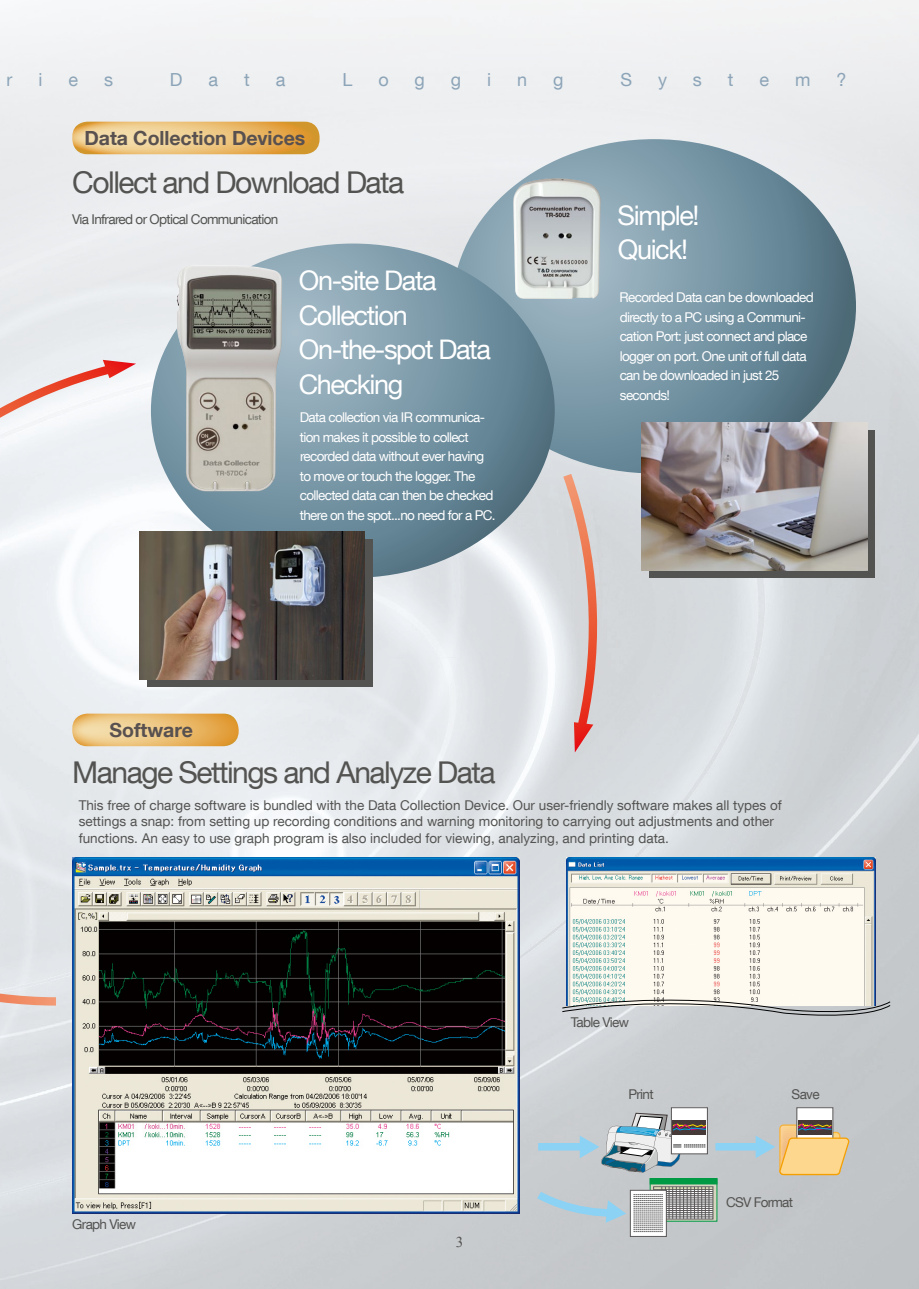
<style>
.page{position:relative;width:919px;height:1289px;background:#fff}
.page>*{position:absolute;margin:0;border:0;box-sizing:border-box;transform-origin:0 0}
.t1{font:30px "Helvetica Neue LT Com";letter-spacing:-.05em;color:#535351}
.t2{font:27px/34.5px "Helvetica Neue LT Com";letter-spacing:-.05em;color:#fff}
.t3{font:700 19.5px "Helvetica Neue LT Com";letter-spacing:-.005em;color:#585150}
.t4{font:18px "Helvetica Neue LT Com";color:#8ca4b8}
.t5{font:15px "Times New Roman";color:#535351}
.t6{font:13.5px/19.5px "Helvetica Neue LT Com";letter-spacing:-.05em;color:#fff}
.t7{font:13.5px/16.5px "Helvetica Neue LT Com";color:#535351}
.t8{font:13.5px "Helvetica Neue LT Com";letter-spacing:-.05em;color:#535351}
.t9{font:13.5px "Helvetica Neue LT Com";letter-spacing:-.055em;color:#535351}
</style>
<div class="page">
<img style="left:0;top:0;width:918px;height:1288px">
<svg style="left:452px;top:139px;width:403px;height:334px"></svg>
<svg style="left:151px;top:243px;width:403px;height:335px"></svg>
<img style="left:513px;top:178px;width:87px;height:121px">
<img style="left:176px;top:265px;width:106px;height:226px">
<img style="left:72px;top:857px;width:447px;height:356px">
<img style="left:566px;top:857px;width:309px;height:132px">
<svg style="left:561px;top:989px;width:329px;height:32px"></svg>
<svg style="left:0;top:360px;width:136px;height:58px"></svg>
<svg style="left:563px;top:474px;width:41px;height:278px"></svg>
<svg style="left:0;top:993px;width:56px;height:12px"></svg>
<svg style="left:652px;top:1184px;width:63px;height:35px"></svg>
<svg style="left:666px;top:1190px;width:45px;height:26px"></svg>
<hr style="left:653px;top:1186px;width:60px;height:3px;background:#eaf1c7">
<div style="left:653px;top:1186px;width:8px;height:32px;background:#d6dbb7"></div>
<div style="left:650px;top:1178px;width:67px;height:5px;background:#094"></div>
<div style="left:650px;top:1178px;width:67px;height:6px;border:1px solid #094"></div>
<hr style="left:653px;top:1216px;width:60px;height:1px;background:#595757">
<hr style="left:653px;top:1214px;width:60px;height:1px;background:#595757">
<hr style="left:653px;top:1212px;width:60px;height:1px;background:#595757">
<hr style="left:653px;top:1210px;width:60px;height:1px;background:#595757">
<hr style="left:653px;top:1208px;width:60px;height:1px;background:#595757">
<hr style="left:653px;top:1205px;width:60px;height:1px;background:#595757">
<hr style="left:653px;top:1203px;width:60px;height:1px;background:#595757">
<hr style="left:653px;top:1201px;width:60px;height:1px;background:#595757">
<hr style="left:653px;top:1199px;width:60px;height:1px;background:#595757">
<hr style="left:653px;top:1197px;width:60px;height:1px;background:#595757">
<hr style="left:653px;top:1195px;width:60px;height:1px;background:#595757">
<hr style="left:653px;top:1193px;width:60px;height:1px;background:#595757">
<hr style="left:653px;top:1191px;width:60px;height:1px;background:#595757">
<hr style="left:653px;top:1189px;width:60px;height:1px;background:#595757">
<hr style="left:661px;top:1186px;width:1px;height:32px;background:#595757">
<hr style="left:665px;top:1186px;width:1px;height:32px;background:#595757">
<hr style="left:668px;top:1186px;width:1px;height:32px;background:#595757">
<hr style="left:672px;top:1186px;width:1px;height:32px;background:#595757">
<hr style="left:676px;top:1186px;width:1px;height:32px;background:#595757">
<hr style="left:679px;top:1186px;width:1px;height:32px;background:#595757">
<hr style="left:683px;top:1186px;width:1px;height:32px;background:#595757">
<hr style="left:687px;top:1186px;width:1px;height:32px;background:#595757">
<hr style="left:690px;top:1186px;width:1px;height:32px;background:#595757">
<hr style="left:694px;top:1186px;width:1px;height:32px;background:#595757">
<hr style="left:697px;top:1186px;width:1px;height:32px;background:#595757">
<hr style="left:701px;top:1186px;width:1px;height:32px;background:#595757">
<hr style="left:705px;top:1186px;width:1px;height:32px;background:#595757">
<hr style="left:708px;top:1186px;width:1px;height:32px;background:#595757">
<div style="left:653px;top:1186px;width:60px;height:33px;border:1px solid #595757"></div>
<div style="left:671px;top:1107px;width:36px;height:46px;background:#fff"></div>
<div style="left:671px;top:1107px;width:36px;height:46px;border:1px solid #595757"></div>
<div style="left:796px;top:1107px;width:36px;height:46px;background:#fff"></div>
<div style="left:796px;top:1107px;width:37px;height:46px;border:1px solid #595757"></div>
<div style="left:798px;top:1120px;width:33px;height:14px;background:#463a38"></div>
<div style="left:630px;top:1190px;width:36px;height:46px;background:#fff"></div>
<div style="left:630px;top:1190px;width:36px;height:46px;border:1px solid #595757"></div>
<svg style="left:633px;top:1194px;width:30px;height:38px"></svg>
<div style="left:538px;top:1142px;width:50px;height:8px;background:#8cd2f5"></div>
<svg style="left:579px;top:1112px;width:127px;height:61px"></svg>
<div style="left:715px;top:1142px;width:49px;height:8px;background:#8cd2f5"></div>
<svg style="left:533px;top:1187px;width:93px;height:35px"></svg>
<svg style="left:755px;top:1123px;width:95px;height:52px"></svg>
<div style="left:649px;top:430px;width:225px;height:148px;background:#535351"></div>
<img style="left:641px;top:422px;width:226px;height:148px">
<div style="left:147px;top:539px;width:225px;height:148px;background:#535351"></div>
<img style="left:139px;top:532px;width:226px;height:147px">
<svg style="left:72px;top:122px;width:247px;height:32px"></svg>
<svg style="left:72px;top:713px;width:167px;height:33px"></svg>
<h3 class="t4" style="left:7px;top:69px;width:7px">r</h3>
<h3 class="t4" style="left:38px;top:69px;width:5px">i</h3>
<h3 class="t4" style="left:68px;top:69px;width:11px">e</h3>
<h3 class="t4" style="left:104px;top:69px;width:10px">s</h3>
<h3 class="t4" style="left:170px;top:69px;width:14px">D</h3>
<h3 class="t4" style="left:208px;top:69px;width:11px">a</h3>
<h3 class="t4" style="left:244px;top:69px;width:7px">t</h3>
<h3 class="t4" style="left:276px;top:69px;width:11px">a</h3>
<h3 class="t4" style="left:342px;top:69px;width:12px">L</h3>
<h3 class="t4" style="left:378px;top:69px;width:12px">o</h3>
<h3 class="t4" style="left:414px;top:69px;width:12px">g</h3>
<h3 class="t4" style="left:451px;top:69px;width:12px">g</h3>
<h3 class="t4" style="left:487px;top:69px;width:5px">i</h3>
<h3 class="t4" style="left:517px;top:69px;width:12px">n</h3>
<h3 class="t4" style="left:553px;top:69px;width:12px">g</h3>
<h3 class="t4" style="left:620px;top:69px;width:13px">S</h3>
<h3 class="t4" style="left:658px;top:69px;width:10px">y</h3>
<h3 class="t4" style="left:693px;top:69px;width:10px">s</h3>
<h3 class="t4" style="left:727px;top:69px;width:7px">t</h3>
<h3 class="t4" style="left:759px;top:69px;width:11px">e</h3>
<h3 class="t4" style="left:795px;top:69px;width:17px">m</h3>
<h3 class="t4" style="left:836px;top:69px;width:12px">?</h3>
<h3 class="t3" style="left:85px;top:126px;width:222px">Data Collection Devices</h3>
<h1 class="t1" style="left:72px;top:164px;width:333px">Collect and Download Data</h1>
<p class="t8" style="left:72px;top:211px;width:208px">Via Infrared or Optical Communication</p>
<h2 class="t2" style="left:299px;top:262px;width:193px">On-site Data<br>Collection<br>On-the-spot Data<br>Checking</h2>
<h3 class="t3" style="left:109px;top:717px;width:85px">Software</h3>
<p class="t6" style="left:300px;top:407px;width:197px">Data collection via IR communica&shy;tion makes it possible to collect recorded data without ever having to move or touch the logger. The collected data can then be checked there on the spot...no need for a PC.</p>
<h1 class="t1" style="left:72px;top:753px;width:424px">Manage Settings and Analyze Data</h1>
<h2 class="t2" style="left:617px;top:197px;width:83px">Simple!<br>Quick!</h2>
<p class="t6" style="left:619px;top:287px;width:196px">Recorded Data can be downloaded directly to a PC using a Communi&shy;cation Port: just connect and place logger on port. One unit of full data can be downloaded in just 25 seconds!</p>
<p class="t7" style="left:79px;top:796px;width:704px">This free of charge software is bundled with the Data Collection Device. Our user-friendly software makes all types of settings a snap: from setting up recording conditions and warning monitoring to carrying out adjustments and other functions. An easy to use graph program is also included for viewing, analyzing, and printing data.</p>
<p class="t8" style="left:571px;top:1013px;width:59px">Table View</p>
<p class="t7" style="left:628px;top:1085px;width:27px">Print</p>
<p class="t7" style="left:791px;top:1085px;width:29px">Save</p>
<p class="t8" style="left:72px;top:1215px;width:65px">Graph View</p>
<p class="t5" style="left:455px;top:1231px;width:9px">3</p>
<p class="t9" style="left:726px;top:1193px;width:68px">CSV Format</p>
</div>
